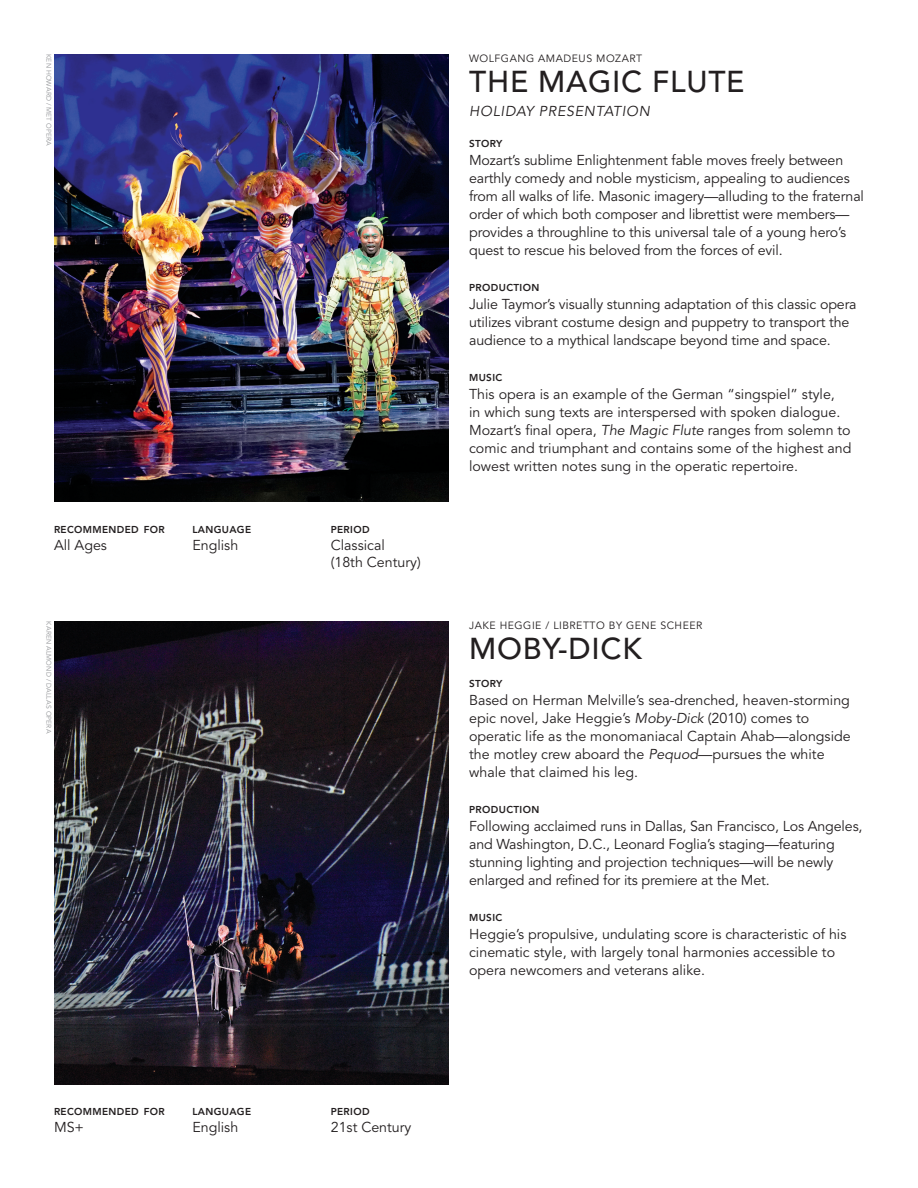
<style>
.page{position:relative;width:918px;height:1188px;background:#fff}
.page>*{position:absolute;margin:0;border:0;box-sizing:border-box;transform-origin:0 0}
.t1{font:500 30px "Avenir LT Pro";letter-spacing:.025em;color:#231f20}
.t2{font:14.25px/18px "Avenir LT Pro";letter-spacing:-.01em;color:#231f20}
.t3{font:italic 14.25px "Avenir LT Pro";letter-spacing:.05em;color:#231f20}
.t4{font:10.5px "Avenir LT Pro";letter-spacing:.05em;color:#231f20}
.t5{font:800 10.05px "Avenir LT Pro";letter-spacing:.035em;color:#231f20}
.t6{font:6.75px "Avenir LT Pro";letter-spacing:.025em;color:#939598}
.s1{font-style:italic}
</style>
<div class="page">
<img style="left:54px;top:54px;width:395px;height:447px">
<img style="left:54px;top:621px;width:395px;height:463px">
<p class="t6" style="left:53px;top:54px;width:93px;rotate:90deg">KEN HOWARD / MET OPERA</p>
<p class="t5" style="left:54px;top:523px;width:112px">RECOMMENDED FOR</p>
<p class="t2" style="left:54px;top:536px;width:55px">All Ages</p>
<p class="t6" style="left:53px;top:621px;width:114px;rotate:90deg">KAREN ALMOND / DALLAS OPERA</p>
<p class="t5" style="left:192px;top:523px;width:60px">LANGUAGE</p>
<p class="t2" style="left:192px;top:536px;width:47px">English</p>
<p class="t5" style="left:54px;top:1106px;width:112px">RECOMMENDED FOR</p>
<p class="t2" style="left:54px;top:1119px;width:32px">MS+</p>
<p class="t5" style="left:192px;top:1106px;width:60px">LANGUAGE</p>
<p class="t2" style="left:192px;top:1119px;width:47px">English</p>
<p class="t5" style="left:331px;top:523px;width:40px">PERIOD</p>
<p class="t2" style="left:331px;top:536px;width:92px;line-height:17.1px">Classical<br>(18th Century)</p>
<p class="t4" style="left:469px;top:52px;width:175px">WOLFGANG AMADEUS MOZART</p>
<h1 class="t1" style="left:469px;top:64px;width:277px">THE MAGIC FLUTE</h1>
<p class="t3" style="left:469px;top:102px;width:182px">HOLIDAY PRESENTATION</p>
<p class="t5" style="left:469px;top:137px;width:35px">STORY</p>
<p class="t2" style="left:469px;top:151px;width:396px">Mozart’s sublime Enlightenment fable moves freely between earthly comedy and noble mysticism, appealing to audiences from all walks of life. Masonic imagery—alluding to the fraternal order of which both composer and librettist were members— provides a throughline to this universal tale of a young hero’s quest to rescue his beloved from the forces of evil.</p>
<p class="t5" style="left:469px;top:281px;width:72px">PRODUCTION</p>
<p class="t2" style="left:469px;top:295px;width:389px">Julie Taymor’s visually stunning adaptation of this classic opera utilizes vibrant costume design and puppetry to transport the audience to a mythical landscape beyond time and space.</p>
<p class="t5" style="left:469px;top:371px;width:35px">MUSIC</p>
<p class="t2" style="left:469px;top:385px;width:384px">This opera is an example of the German “singspiel” style,<br>in which sung texts are interspersed with spoken dialogue.<br>Mozart’s final opera, <span class="s1">The Magic Flute</span> ranges from solemn to comic and triumphant and contains some of the highest and lowest written notes sung in the operatic repertoire.</p>
<p class="t4" style="left:469px;top:619px;width:235px">JAKE HEGGIE / LIBRETTO BY GENE SCHEER</p>
<h1 class="t1" style="left:469px;top:631px;width:174px">MOBY-DICK</h1>
<p class="t5" style="left:469px;top:677px;width:35px">STORY</p>
<p class="t2" style="left:469px;top:691px;width:383px">Based on Herman Melville’s sea-drenched, heaven-storming epic novel, Jake Heggie’s <span class="s1">Moby-Dick</span> (2010) comes to operatic life as the monomaniacal Captain Ahab—alongside the motley crew aboard the <span class="s1">Pequod</span>—pursues the white whale that claimed his leg.</p>
<p class="t5" style="left:469px;top:803px;width:72px">PRODUCTION</p>
<p class="t2" style="left:469px;top:817px;width:395px">Following acclaimed runs in Dallas, San Francisco, Los Angeles, and Washington, D.C., Leonard Foglia’s staging—featuring stunning lighting and projection techniques—will be newly enlarged and refined for its premiere at the Met.</p>
<p class="t5" style="left:469px;top:911px;width:35px">MUSIC</p>
<p class="t2" style="left:469px;top:925px;width:379px">Heggie’s propulsive, undulating score is characteristic of his cinematic style, with largely tonal harmonies accessible to opera newcomers and veterans alike.</p>
<p class="t5" style="left:331px;top:1106px;width:40px">PERIOD</p>
<p class="t2" style="left:331px;top:1119px;width:82px">21st Century</p>
</div>
